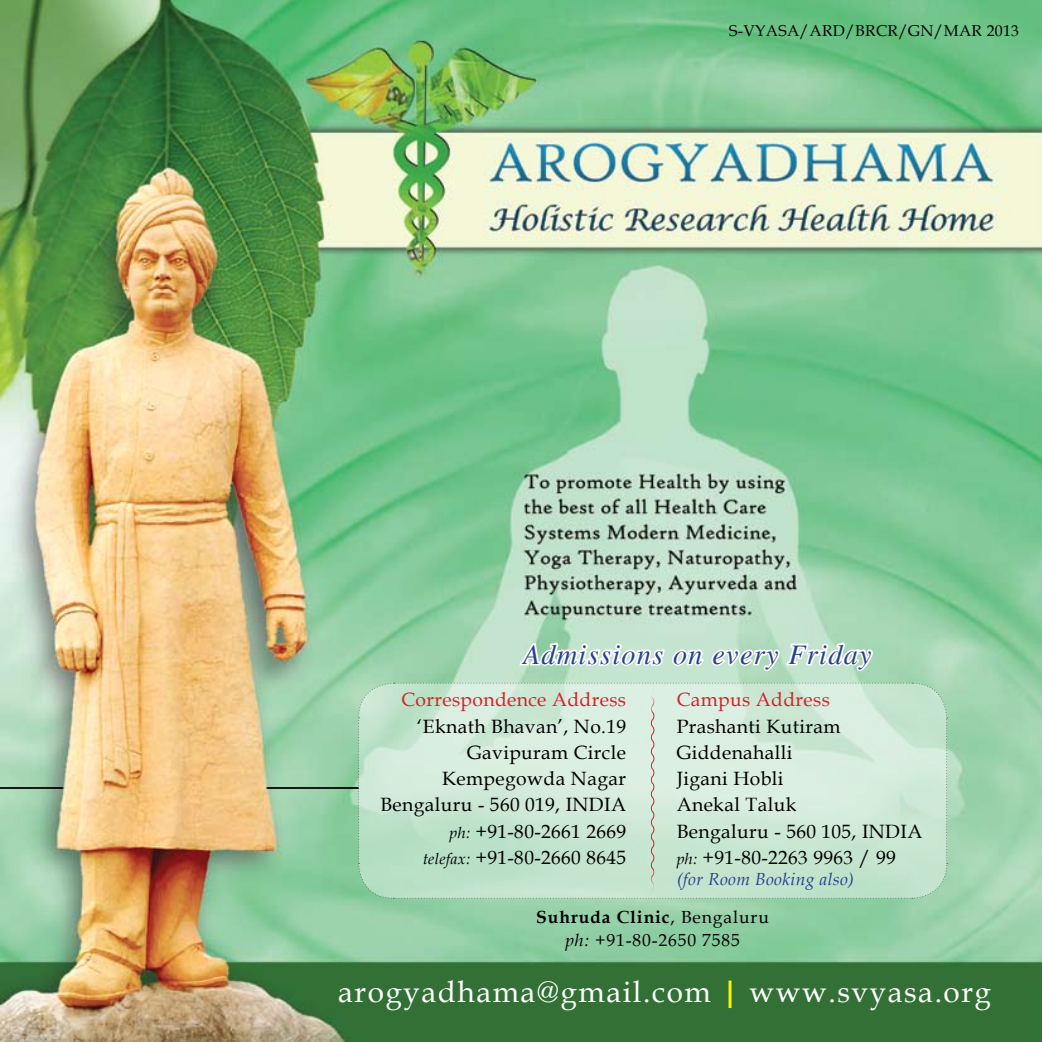
<style>
.page{position:relative;width:1042px;height:1042px;background:#fff}
.page>*{position:absolute;margin:0;border:0;box-sizing:border-box;transform-origin:0 0}
.t1{font:29.75px "Book Antiqua";letter-spacing:.05em;color:#fff}
.t2{font:italic 28px "Times";letter-spacing:.05em;color:#25408f}
.t3{font:19.25px/26.2px "Book Antiqua";letter-spacing:.02em;color:#000;text-align:right}
.t4{font:19.25px "Book Antiqua";letter-spacing:.02em;color:#d2232a}
.t5{font:italic 17.5px/38.1px "Book Antiqua";letter-spacing:.02em;color:#25408f}
.t6{font:17.5px "Book Antiqua";letter-spacing:.05em;color:#000}
.t7{font:15.75px "Book Antiqua";letter-spacing:.02em;color:#000}
.s1{font-style:italic;font-size:15.75px}
.s2{font-weight:700;font-style:normal;color:#000}
.s3{font-style:normal;color:#000}
.s4{font-style:italic}
.s5{font-weight:700;color:#fff200}
</style>
<div class="page">
<img style="left:0;top:0;width:1042px;height:1042px">
<hr style="left:265px;top:787px;width:94px;height:2px;background:#000">
<hr style="left:0;top:787px;width:65px;height:2px;background:#000">
<svg style="left:358px;top:605px;width:589px;height:294px;background:#c6e4cf"></svg>
<p class="t7" style="left:729px;top:20px;width:291px">S-VYASA/ARD/BRCR/GN/MAR 2013</p>
<h2 class="t2" style="left:523px;top:639px;width:350px">Admissions on every Friday</h2>
<p class="t4" style="left:677px;top:686px;width:155px">Campus Address</p>
<p class="t3" style="left:677px;top:712px;width:247px;text-align:left">Prashanti Kutiram<br>Giddenahalli<br>Jigani Hobli<br>Anekal Taluk<br>Bengaluru - 560 105, INDIA <span class="s1">ph:</span> +91-80-2263 9963 / 99</p>
<p class="t5" style="left:536px;top:859px;width:319px;text-indent:140px">(for Room Booking also)<br><span class="s2">Suhruda Clinic</span><span class="s3">, Bengaluru</span></p>
<p class="t6" style="left:565px;top:927px;width:176px"><span class="s4">ph:</span> +91-80-2650 7585</p>
<p class="t4" style="left:401px;top:686px;width:226px">Correspondence Address</p>
<p class="t3" style="left:380px;top:712px;width:247px">‘Eknath Bhavan’, No.19<br>Gavipuram Circle<br>Kempegowda Nagar<br>Bengaluru - 560 019, INDIA <span class="s1">ph:</span> +91-80-2661 2669<br><span class="s1">telefax:</span> +91-80-2660 8645</p>
<h1 class="t1" style="left:338px;top:971px;width:654px">arogyadhama@gmail.com <span class="s5">|</span> www.svyasa.org</h1>
</div>
